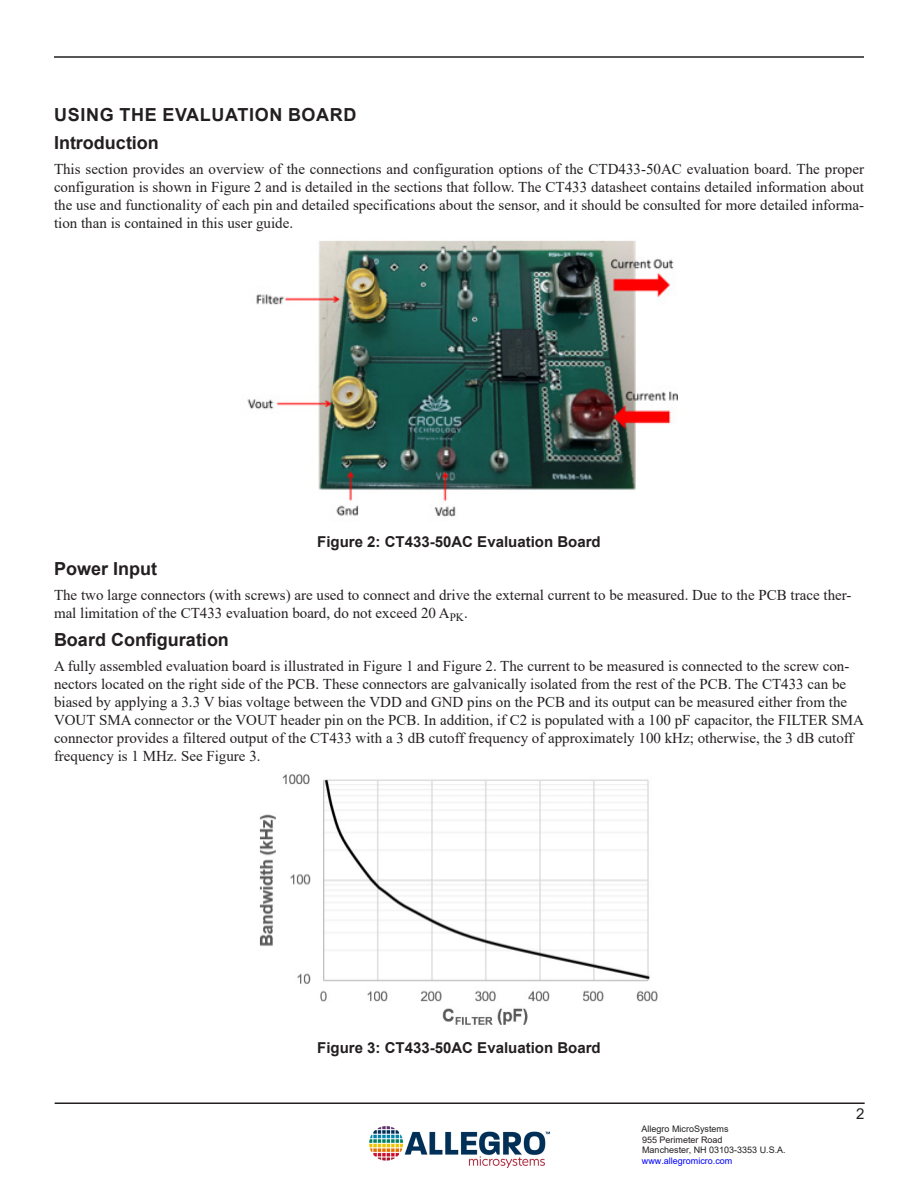
<style>
.page{position:relative;width:918px;height:1188px;background:#fff}
.page>*{position:absolute;margin:0;border:0;box-sizing:border-box;transform-origin:0 0}
.Heading_2{font:700 18px "Arial";color:#231f20}
.Heading_1{font:700 18px "Arial";letter-spacing:.035em;color:#231f20}
.Normal_-_Follow_Page{font:15px/18px "Times New Roman";color:#231f20}
.t1{font:700 15px "Arial";color:#231f20}
.t2{font:15px "Arial";color:#231f20}
.t3{font:9px/10.8px "Arial";color:#231f20}
.t4{font:9px "Arial";color:#00f}
</style>
<div class="page">
<hr style="left:55px;top:1102px;width:810px;height:2px;background:#231f20">
<hr style="left:54px;top:56px;width:810px;height:2px;background:#231f20">
<img style="left:370px;top:1126px;width:180px;height:42px">
<img style="left:247px;top:240px;width:430px;height:277px">
<img style="left:259px;top:774px;width:399px;height:251px">
<p class="Heading_1" style="left:54px;top:102px;width:304px">USING THE EVALUATION BOARD</p>
<p class="Heading_2" style="left:54px;top:130px;width:106px">Introduction</p>
<p class="Normal_-_Follow_Page" style="left:54px;top:160px;width:812px;text-align:justify">This section provides an overview of the connections and configuration options of the CTD433-50AC evaluation board. The proper configuration is shown in Figure 2 and is detailed in the sections that follow. The CT433 datasheet contains detailed information about the use and functionality of each pin and detailed specifications about the sensor, and it should be consulted for more detailed informa&shy;tion than is contained in this user guide.</p>
<p class="t1" style="left:317px;top:531px;width:285px">Figure 2: CT433-50AC Evaluation Board</p>
<p class="Heading_2" style="left:54px;top:556px;width:105px">Power Input</p>
<p class="Normal_-_Follow_Page" style="left:54px;top:585px;width:799px">The two large connectors (with screws) are used to connect and drive the external current to be measured. Due to the PCB trace ther&shy;mal limitation of the CT433 evaluation board, do not exceed 20 A<sub>PK</sub>.</p>
<p class="Heading_2" style="left:54px;top:627px;width:176px">Board Configuration</p>
<p class="Normal_-_Follow_Page" style="left:54px;top:656px;width:811px">A fully assembled evaluation board is illustrated in Figure 1 and Figure 2. The current to be measured is connected to the screw con&shy;nectors located on the right side of the PCB. These connectors are galvanically isolated from the rest of the PCB. The CT433 can be biased by applying a 3.3 V bias voltage between the VDD and GND pins on the PCB and its output can be measured either from the VOUT SMA connector or the VOUT header pin on the PCB. In addition, if C2 is populated with a 100 pF capacitor, the FILTER SMA connector provides a filtered output of the CT433 with a 3 dB cutoff frequency of approximately 100 kHz; otherwise, the 3 dB cutoff frequency is 1 MHz. See Figure 3.</p>
<p class="t1" style="left:317px;top:1037px;width:285px">Figure 3: CT433-50AC Evaluation Board</p>
<p class="t3" style="left:642px;top:1123px;width:146px">Allegro MicroSystems<br>955 Perimeter Road<br>Manchester, NH 03103-3353 U.S.A.</p>
<p class="t4" style="left:642px;top:1155px;width:92px">www.allegromicro.com</p>
<p class="t2" style="left:856px;top:1103px;width:10px">2</p>
</div>
